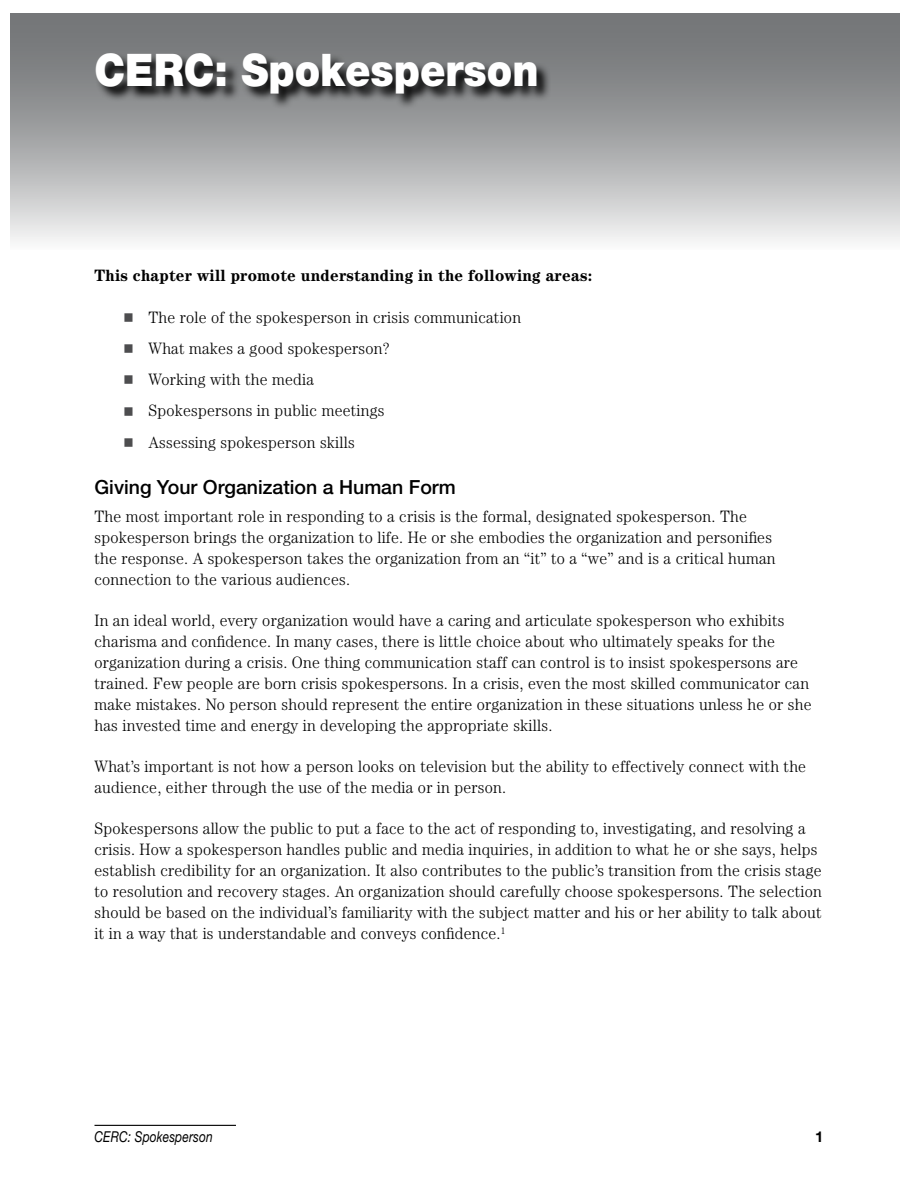
<style>
.page{position:relative;width:918px;height:1188px;background:#fff}
.page>*{position:absolute;margin:0;border:0;box-sizing:border-box;transform-origin:0 0}
.H2__First_Level_Head{font:900 45px "Helvetica Neue LT Std";color:#fff;scale:.9 1}
.H4__Third_Level_Head{font:500 19.5px "Helvetica Neue LT Std";color:#000}
.B1__Body_Text{font:300 16.5px/21px "Century Std";letter-spacing:.015em;color:#000;scale:.95 1}
.B1__Body_Text-2{font:700 16.5px "Century Std";letter-spacing:.015em;color:#000;scale:.95 1}
.t1{font:italic 15px "Helvetica Neue LT Std";letter-spacing:.01em;color:#000;scale:.8 1}
.t2{font:700 15px "Helvetica Neue LT Std";color:#000}
</style>
<div class="page">
<hr style="left:94px;top:1125px;width:142px;height:1px;background:#000">
<svg style="left:10px;top:14px;width:890px;height:227px;background:#a8a9ab"></svg>
<svg style="left:95px;top:53px;width:457px;height:56px;background:#5e5f60"></svg>
<h2 class="H2__First_Level_Head" style="left:94px;top:43px;width:495px">CERC: Spokesperson</h2>
<p class="B1__Body_Text-2" style="left:94px;top:266px;width:526px">This chapter will promote understanding in the following areas:</p>
<p class="B1__Body_Text" style="left:148px;top:306px;width:394px">The role of the spokesperson in crisis communication</p>
<p class="B1__Body_Text" style="left:148px;top:337px;width:256px">What makes a good spokesperson?</p>
<p class="B1__Body_Text" style="left:148px;top:369px;width:176px">Working with the media</p>
<p class="B1__Body_Text" style="left:148px;top:400px;width:250px">Spokespersons in public meetings</p>
<p class="B1__Body_Text" style="left:148px;top:431px;width:219px">Assessing spokesperson skills</p>
<h3 class="H4__Third_Level_Head" style="left:94px;top:475px;width:363px">Giving Your Organization a Human Form</h3>
<p class="B1__Body_Text" style="left:94px;top:505px;width:719px">The most important role in responding to a crisis is the formal, designated spokesperson. The spokesperson brings the organization to life. He or she embodies the organization and personifies the response. A spokesperson takes the organization from an “it” to a “we” and is a critical human connection to the various audiences.</p>
<p class="B1__Body_Text" style="left:94px;top:610px;width:756px">In an ideal world, every organization would have a caring and articulate spokesperson who exhibits charisma and confidence. In many cases, there is little choice about who ultimately speaks for the organization during a crisis. One thing communication staff can control is to insist spokespersons are trained. Few people are born crisis spokespersons. In a crisis, even the most skilled communicator can make mistakes. No person should represent the entire organization in these situations unless he or she has invested time and energy in developing the appropriate skills.</p>
<p class="B1__Body_Text" style="left:94px;top:756px;width:751px">What’s important is not how a person looks on television but the ability to effectively connect with the audience, either through the use of the media or in person.</p>
<p class="B1__Body_Text" style="left:94px;top:818px;width:767px">Spokespersons allow the public to put a face to the act of responding to, investigating, and resolving a crisis. How a spokesperson handles public and media inquiries, in addition to what he or she says, helps establish credibility for an organization. It also contributes to the public’s transition from the crisis stage to resolution and recovery stages. An organization should carefully choose spokespersons. The selection should be based on the individual’s familiarity with the subject matter and his or her ability to talk about it in a way that is understandable and conveys confidence.<sup>1</sup></p>
<p class="t1" style="left:94px;top:1127px;width:149px">CERC: Spokesperson</p>
<p class="t2" style="left:815px;top:1127px;width:10px">1</p>
</div>
